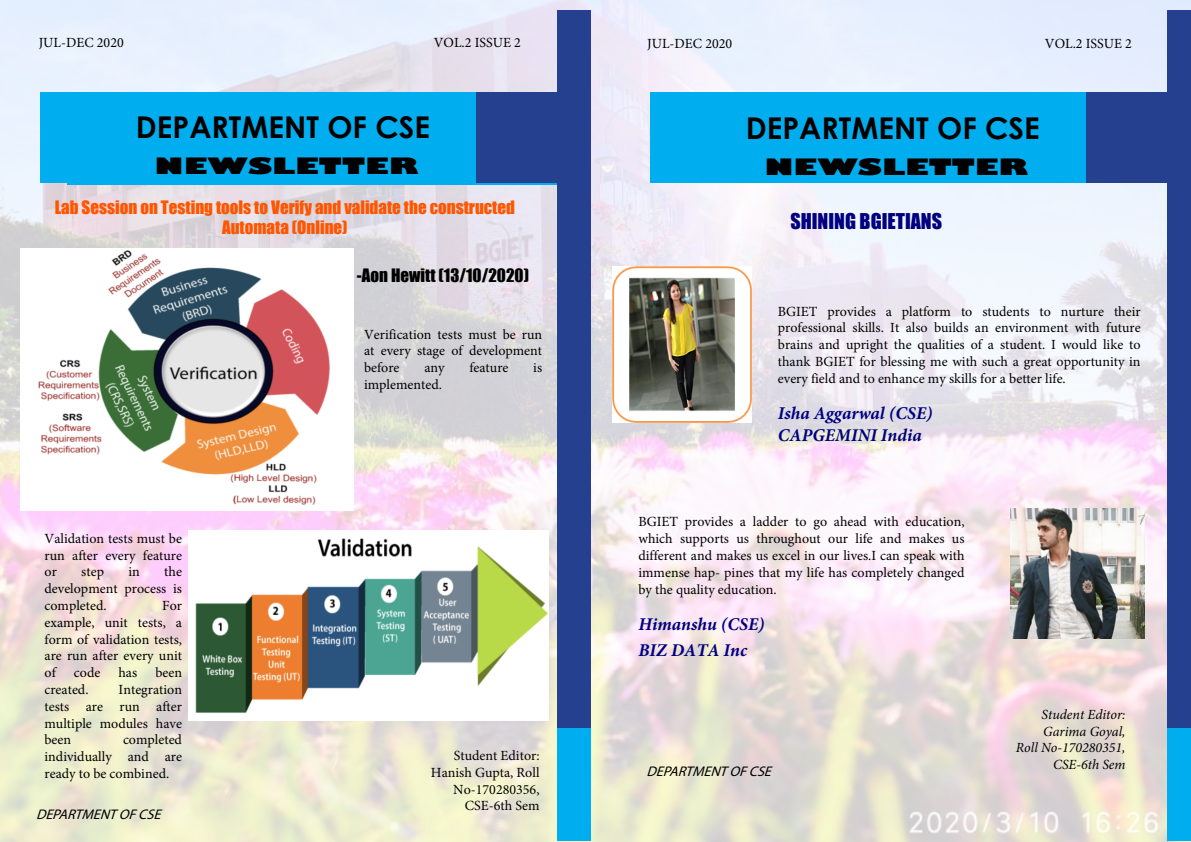
<style>
.page{position:relative;width:1191px;height:842px;background:#fff}
.page>*{position:absolute;margin:0;border:0;box-sizing:border-box;transform-origin:0 0}
.t1{font:700 30px "Century Gothic";color:#000}
.t2{font:800 22px "Gill Sans";color:#000;scale:1.5 1}
.t3{font:20px "Impact";color:#000080}
.t4{font:italic 700 18px/21.6px "Minion Pro";color:#000080}
.t5{font:17px/20.4px "Impact";color:#f50;text-align:center}
.t6{font:17px "Impact";color:#000}
.t7{font:14px/16.8px "Minion Pro";color:#000;text-align:justify}
.t8{font:italic 14px/16.8px "Minion Pro";color:#000;text-align:right}
.t9{font:italic 14px "Myriad Pro";color:#000}
</style>
<div class="page">
<img style="left:0;top:0;width:1191px;height:842px">
<div style="left:67px;top:94px;width:504px;height:91px;background:#00aeef"></div>
<div style="left:650px;top:92px;width:516px;height:91px;background:#00aeef"></div>
<div style="left:1167px;top:10px;width:24px;height:807px;background:#25408f"></div>
<div style="left:1167px;top:728px;width:24px;height:112px;background:#00aeef"></div>
<div style="left:1086px;top:92px;width:88px;height:91px;background:#25408f"></div>
<div style="left:40px;top:92px;width:516px;height:91px;background:#00aeef"></div>
<div style="left:557px;top:10px;width:33px;height:807px;background:#25408f"></div>
<div style="left:557px;top:728px;width:33px;height:112px;background:#00aeef"></div>
<div style="left:476px;top:92px;width:88px;height:91px;background:#25408f"></div>
<img style="left:21px;top:249px;width:332px;height:262px">
<img style="left:188px;top:530px;width:361px;height:190px">
<img style="left:612px;top:266px;width:139px;height:157px">
<img style="left:1010px;top:509px;width:134px;height:129px">
<p class="t7" style="left:39px;top:34px;width:87px">JUL-DEC 2020</p>
<p class="t7" style="left:434px;top:34px;width:89px">VOL.2 ISSUE 2</p>
<p class="t7" style="left:647px;top:35px;width:87px">JUL-DEC 2020</p>
<p class="t7" style="left:1044px;top:35px;width:89px">VOL.2 ISSUE 2</p>
<h1 class="t1" style="left:136px;top:105px;width:296px">DEPARTMENT OF CSE</h1>
<h2 class="t2" style="left:155px;top:152px;width:177px">NEWSLETTER</h2>
<p class="t5" style="left:55px;top:196px;width:462px">Lab Session on Testing tools to Verify and validate the constructed<br>Automata (Online)</p>
<p class="t6" style="left:357px;top:262px;width:174px">-Aon Hewitt (13/10/2020)</p>
<p class="t7" style="left:45px;top:530px;width:139px">Validation tests must be run after every feature or</p>
<p class="t7" style="left:45px;top:564px;width:139px;text-indent:120px">the development process is completed.</p>
<p class="t7" style="left:81px;top:564px;width:24px">step</p>
<p class="t7" style="left:128px;top:564px;width:13px">in</p>
<p class="t7" style="left:45px;top:597px;width:139px;text-indent:118px">For example, unit tests, a form of validation tests, are run after every unit of</p>
<p class="t7" style="left:74px;top:664px;width:28px">code</p>
<p class="t7" style="left:118px;top:664px;width:20px">has</p>
<p class="t7" style="left:155px;top:664px;width:28px">been</p>
<p class="t7" style="left:45px;top:681px;width:46px">created.</p>
<p class="t7" style="left:45px;top:681px;width:139px;text-indent:74px">Integration tests are run after multiple modules have been</p>
<p class="t7" style="left:45px;top:732px;width:139px;text-indent:78px">completed individually and are ready to be combined.</p>
<p class="t9" style="left:36px;top:805px;width:131px">DEPARTMENTOFCSE</p>
<p class="t7" style="left:364px;top:326px;width:180px">Verification tests must be run at every stage of development before</p>
<p class="t7" style="left:424px;top:359px;width:22px">any</p>
<p class="t7" style="left:469px;top:359px;width:41px">feature</p>
<p class="t7" style="left:533px;top:359px;width:10px">is</p>
<p class="t7" style="left:364px;top:376px;width:79px">implemented.</p>
<p class="t7" style="left:431px;top:747px;width:110px;text-align:right">Student Editor:<br>Hanish Gupta, Roll<br>No-170280356,<br>CSE-6th Sem</p>
<h1 class="t1" style="left:745px;top:106px;width:295px">DEPARTMENT OF CSE</h1>
<h2 class="t2" style="left:764px;top:153px;width:177px">NEWSLETTER</h2>
<h3 class="t3" style="left:790px;top:205px;width:153px">SHINING BGIETIANS</h3>
<p class="t7" style="left:778px;top:303px;width:364px">BGIET provides a platform to students to nurture their professional skills. It also builds an environment with future brains and upright the qualities of a student. I would like to thank BGIET for blessing me with such a great opportunity in every field and to enhance my skills for a better life.</p>
<p class="t4" style="left:778px;top:402px;width:156px">Isha Aggarwal (CSE)<br>CAPGEMINI India</p>
<p class="t7" style="left:638px;top:514px;width:327px">BGIET provides a ladder to go ahead with education, which supports us throughout our life and makes us different and makes us excel in our lives.I can speak with immense hap- pines that my life has completely changed by the quality education.</p>
<p class="t4" style="left:638px;top:611px;width:128px;line-height:26.3px">Himanshu (CSE)<br>BIZ DATA Inc</p>
<p class="t9" style="left:646px;top:762px;width:131px">DEPARTMENTOFCSE</p>
<p class="t8" style="left:1016px;top:706px;width:111px">Student Editor:<br>Garima Goyal,<br>Roll No-170280351,<br>CSE-6th Sem</p>
</div>
